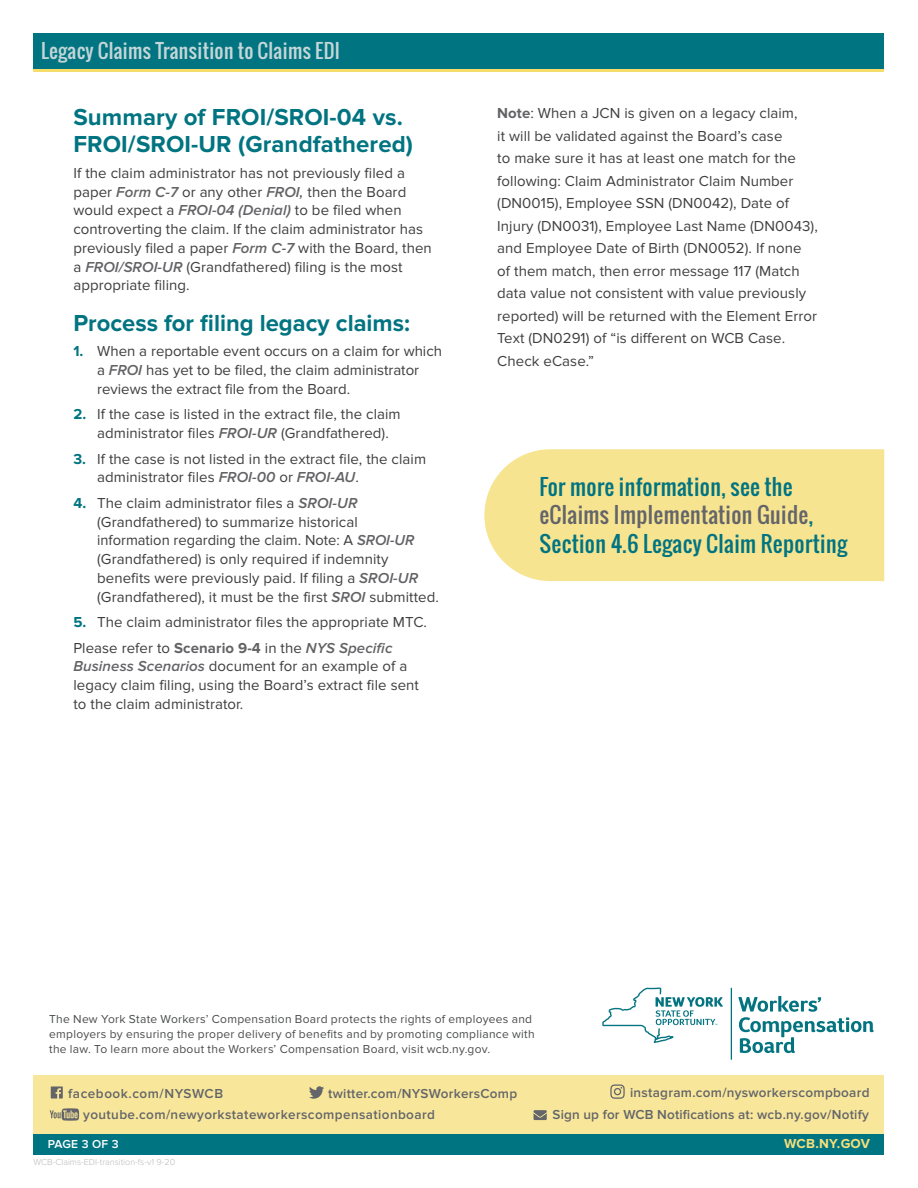
<style>
.page{position:relative;width:918px;height:1188px;background:#fff}
.page>*{position:absolute;margin:0;border:0;box-sizing:border-box;transform-origin:0 0}
.Subhead_proxima_teal{font:700 24px/27px "Proxima Nova";letter-spacing:.005em;color:#007481}
.t1{font:21.75px/28.5px "Oswald";letter-spacing:.02em;color:#007481}
.Headline_Oswald_larg{font:19.5px "Oswald";letter-spacing:.02em;color:#c4d6d7}
.Body_Copy_-P{font:15px/18.8px "Proxima Nova";letter-spacing:.005em;color:#3e3e3f}
.t2{font:600 13.5px "Proxima Nova";letter-spacing:.02em;color:#64656a}
.t3{font:600 13.5px "Proxima Nova";letter-spacing:.04em;color:#64656a}
.Body_Copy_-P-2{font:700 13.5px "Proxima Nova";letter-spacing:.02em;color:#f7df7a}
.t4{font:12px/15px "Proxima Nova";letter-spacing:.025em;color:#4b4c4d}
.Body_Copy_-P-3{font:600 12px "Proxima Nova";letter-spacing:.005em;color:#fff}
.t5{font:300 9px "Proxima Nova";color:#bdbaba}
.s1{font-weight:600;font-style:italic;color:#636366}
.s2{font-weight:700;color:#007481}
.s3{font-weight:700;color:#636366}
.s4{color:#64656a}
</style>
<div class="page">
<div style="left:34px;top:1075px;width:850px;height:65px;background:#f8e79a"></div>
<div style="left:34px;top:1134px;width:850px;height:20px;background:#007481"></div>
<hr style="left:34px;top:68px;width:850px;height:4px;background:#f6dc6a">
<div style="left:34px;top:34px;width:850px;height:35px;background:#007481"></div>
<div style="left:484px;top:449px;width:400px;height:132px;background:#f7e490"></div>
<svg style="left:51px;top:1086px;width:12px;height:13px"></svg>
<svg style="left:50px;top:1108px;width:29px;height:13px"></svg>
<svg style="left:309px;top:1086px;width:15px;height:13px"></svg>
<svg style="left:534px;top:1110px;width:13px;height:10px"></svg>
<svg style="left:610px;top:1084px;width:15px;height:15px"></svg>
<hr style="left:731px;top:988px;width:1px;height:72px;background:#057481">
<svg style="left:602px;top:988px;width:121px;height:55px"></svg>
<svg style="left:738px;top:996px;width:136px;height:57px"></svg>
<h1 class="Headline_Oswald_larg" style="left:41px;top:36px;width:300px">Legacy Claims Transition to Claims EDI</h1>
<h2 class="Subhead_proxima_teal" style="left:73px;top:104px;width:341px">Summary of FROI/SROI-04 vs.<br>FROI/SROI-UR (Grandfathered)</h2>
<p class="Body_Copy_-P" style="left:73px;top:164px;width:360px">If the claim administrator has not previously filed a paper <span class="s1">Form C-7</span> or any other <span class="s1">FROI,</span> then the Board would expect a <span class="s1">FROI-04 (Denial)</span> to be filed when controverting the claim. If the claim administrator has previously filed a paper <span class="s1">Form C-7</span> with the Board, then a <span class="s1">FROI/SROI-UR</span> (Grandfathered) filing is the most appropriate filing.</p>
<h2 class="Subhead_proxima_teal" style="left:73px;top:310px;width:338px">Process for filing legacy claims:</h2>
<p class="Body_Copy_-P" style="left:97px;top:342px;width:346px;text-indent:-24px"><span class="s2">1.</span> When a reportable event occurs on a claim for which a <span class="s1">FROI</span> has yet to be filed, the claim administrator reviews the extract file from the Board.</p>
<p class="Body_Copy_-P" style="left:97px;top:405px;width:305px;text-indent:-24px"><span class="s2">2.</span> If the case is listed in the extract file, the claim administrator files <span class="s1">FROI-UR</span> (Grandfathered).</p>
<p class="Body_Copy_-P" style="left:97px;top:449px;width:330px;text-indent:-24px"><span class="s2">3.</span> If the case is not listed in the extract file, the claim administrator files <span class="s1">FROI-00</span> or <span class="s1">FROI-AU</span>.</p>
<p class="Body_Copy_-P" style="left:97px;top:494px;width:343px;text-indent:-24px"><span class="s2">4.</span> The claim administrator files a <span class="s1">SROI-UR </span>(Grandfathered) to summarize historical<br>information regarding the claim. Note: A <span class="s1">SROI-UR </span>(Grandfathered) is only required if indemnity benefits were previously paid. If filing a <span class="s1">SROI-UR </span>(Grandfathered), it must be the first <span class="s1">SROI</span> submitted.</p>
<p class="Body_Copy_-P" style="left:73px;top:613px;width:355px"><span class="s2">5.</span> The claim administrator files the appropriate MTC.</p>
<p class="Body_Copy_-P" style="left:73px;top:638px;width:347px">Please refer to <span class="s3">Scenario 9-4</span> in the <span class="s1">NYS Specific Business Scenarios</span> document for an example of a legacy claim filing, using the Board’s extract file sent to the claim administrator.</p>
<p class="Body_Copy_-P" style="left:497px;top:102px;width:322px;line-height:22.5px"><span class="s3">Note</span>: When a JCN is given on a legacy claim,<br>it will be validated against the Board’s case<br>to make sure it has at least one match for the following: Claim Administrator Claim Number (DN0015), Employee SSN (DN0042), Date of Injury (DN0031), Employee Last Name (DN0043), and Employee Date of Birth (DN0052). If none of them match, then error message 117 (Match data value not consistent with value previously reported) will be returned with the Element Error Text (DN0291) of “is different on WCB Case.<br>Check eCase.”</p>
<h2 class="t1" style="left:539px;top:472px;width:309px">For more information, see the <span class="s4">eClaims Implementation Guide</span>,<br>Section 4.6 Legacy Claim Reporting</h2>
<p class="t4" style="left:49px;top:1011px;width:487px">The New York State Workers’ Compensation Board protects the rights of employees and employers by ensuring the proper delivery of benefits and by promoting compliance with the law. To learn more about the Workers’ Compensation Board, visit wcb.ny.gov.</p>
<p class="t2" style="left:328px;top:1086px;width:191px">twitter.com/NYSWorkersComp</p>
<p class="t2" style="left:630px;top:1085px;width:241px">instagram.com/nysworkerscompboard</p>
<p class="t2" style="left:553px;top:1106px;width:318px">Sign up for WCB Notifications at: wcb.ny.gov/Notify</p>
<p class="Body_Copy_-P-2" style="left:784px;top:1136px;width:88px">WCB.NY.GOV</p>
<p class="t3" style="left:68px;top:1086px;width:156px">facebook.com/NYSWCB</p>
<p class="t2" style="left:83px;top:1106px;width:353px">youtube.com/newyorkstateworkerscompensationboard</p>
<p class="Body_Copy_-P-3" style="left:48px;top:1137px;width:72px">PAGE 3 OF 3</p>
<p class="t5" style="left:33px;top:1157px;width:143px">WCB-Claims-EDI-transition-fs-v1 9-20</p>
</div>
